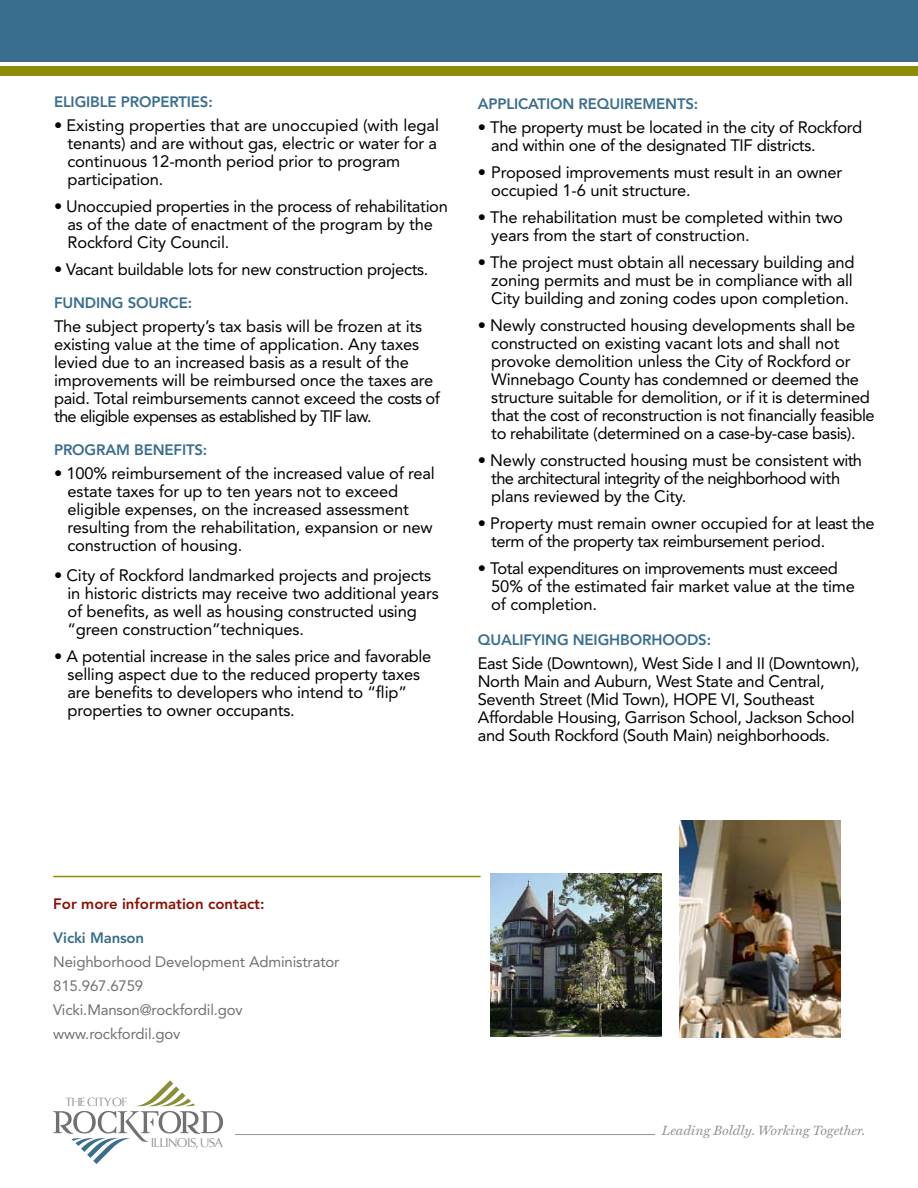
<style>
.page{position:relative;width:918px;height:1188px;background:#fff}
.page>*{position:absolute;margin:0;border:0;box-sizing:border-box;transform-origin:0 0}
.t1{font:16.5px/18px "Avenir";letter-spacing:-.01em;color:#000}
.t2{font:16.5px/18px "Avenir";letter-spacing:-.03em;color:#000}
.t3{font:800 15px "Avenir";letter-spacing:-.01em;color:#3a6e8f}
.t4{font:15px/24px "Avenir";letter-spacing:-.01em;color:#717073}
.t5{font:800 15px "Avenir";color:#8b0f04}
.t6{font:italic 13.5px "Miller Text";color:#939598}
.t7{font:12.9px "Optima";letter-spacing:-.045em;color:#909194}
.t8{font:12px "Optima";letter-spacing:-.025em;color:#909194}
</style>
<div class="page">
<svg style="left:53px;top:1080px;width:170px;height:84px"></svg>
<hr style="left:235px;top:1134px;width:420px;height:1px;background:#939598">
<hr style="left:53px;top:876px;width:428px;height:1px;background:#8b8d09">
<img style="left:680px;top:821px;width:161px;height:216px">
<div style="left:0;top:0;width:918px;height:62px;background:#3a6e8f"></div>
<div style="left:0;top:66px;width:918px;height:10px;background:#8b8d09"></div>
<img style="left:490px;top:874px;width:172px;height:162px">
<p class="t3" style="left:54px;top:93px;width:160px">ELIGIBLE PROPERTIES:</p>
<p class="t1" style="left:67px;top:117px;width:373px;text-indent:-13px">• Existing properties that are unoccupied (with legal tenants) and are without gas, electric or water for a continuous 12-month period prior to program participation.</p>
<p class="t1" style="left:67px;top:198px;width:382px;text-indent:-13px">• Unoccupied properties in the process of rehabilitation as of the date of enactment of the program by the<br>Rockford City Council.</p>
<p class="t1" style="left:54px;top:261px;width:376px">• Vacant buildable lots for new construction projects.</p>
<p class="t3" style="left:54px;top:294px;width:140px">FUNDING SOURCE:</p>
<p class="t1" style="left:54px;top:318px;width:387px">The subject property’s tax basis will be frozen at its existing value at the time of application. Any taxes levied due to an increased basis as a result of the improvements will be reimbursed once the taxes are paid. Total reimbursements cannot exceed the costs of the eligible expenses as established by TIF law.</p>
<p class="t3" style="left:54px;top:441px;width:155px">PROGRAM BENEFITS:</p>
<p class="t1" style="left:68px;top:465px;width:369px;text-indent:-14px">• 100% reimbursement of the increased value of real estate taxes for up to ten years not to exceed eligible expenses, on the increased assessment resulting from the rehabilitation, expansion or new construction of housing.</p>
<p class="t1" style="left:67px;top:567px;width:373px;text-indent:-13px">• City of Rockford landmarked projects and projects in historic districts may receive two additional years of benefits, as well as housing constructed using “green construction”techniques.</p>
<p class="t1" style="left:67px;top:648px;width:365px;text-indent:-13px">• A potential increase in the sales price and favorable selling aspect due to the reduced property taxes are benefits to developers who intend to “flip” properties to owner occupants.</p>
<p class="t3" style="left:478px;top:95px;width:222px">APPLICATION REQUIREMENTS:</p>
<p class="t1" style="left:491px;top:119px;width:372px;text-indent:-13px">• The property must be located in the city of Rockford and within one of the designated TIF districts.</p>
<p class="t1" style="left:491px;top:164px;width:353px;text-indent:-14px">• Proposed improvements must result in an owner occupied 1-6 unit structure.</p>
<p class="t1" style="left:491px;top:209px;width:353px;text-indent:-13px">• The rehabilitation must be completed within two years from the start of construction.</p>
<p class="t1" style="left:491px;top:254px;width:365px;text-align:justify;text-indent:-13px">• The project must obtain all necessary building and zoning permits and must be in compliance with all City building and zoning codes upon completion.</p>
<p class="t1" style="left:491px;top:317px;width:385px;text-indent:-13px">• Newly constructed housing developments shall be constructed on existing vacant lots and shall not provoke demolition unless the City of Rockford or Winnebago County has condemned or deemed the structure suitable for demolition, or if it is determined that the cost of reconstruction is not financially feasible to rehabilitate (determined on a case-by-case basis).</p>
<p class="t1" style="left:491px;top:452px;width:372px;text-indent:-13px">• Newly constructed housing must be consistent with the architectural integrity of the neighborhood with plans reviewed by the City.</p>
<p class="t2" style="left:491px;top:515px;width:385px;text-indent:-13px">• Property must remain owner occupied for at least the term of the property tax reimbursement period.</p>
<p class="t1" style="left:491px;top:560px;width:365px;text-indent:-13px">• Total expenditures on improvements must exceed<br>50% of the estimated fair market value at the time of completion.</p>
<p class="t3" style="left:478px;top:631px;width:235px">QUALIFYING NEIGHBORHOODS:</p>
<p class="t1" style="left:478px;top:654px;width:384px">East Side (Downtown), West Side I and II (Downtown), North Main and Auburn, West State and Central, Seventh Street (Mid Town), HOPE VI, Southeast Affordable Housing, Garrison School, Jackson School and South Rockford (South Main) neighborhoods.</p>
<p class="t5" style="left:53px;top:895px;width:213px">For more information contact:</p>
<p class="t3" style="left:53px;top:929px;width:93px">Vicki Manson</p>
<p class="t4" style="left:53px;top:950px;width:288px">Neighborhood Development Administrator<br>815.967.6759<br>Vicki.Manson@rockfordil.gov www.rockfordil.gov</p>
<p class="t8" style="left:66px;top:1095px;width:64px">THECITYOF</p>
<p class="t7" style="left:151px;top:1135px;width:74px">ILLINOIS,USA</p>
<p class="t6" style="left:662px;top:1122px;width:205px">Leading Boldly. Working Together.</p>
</div>
